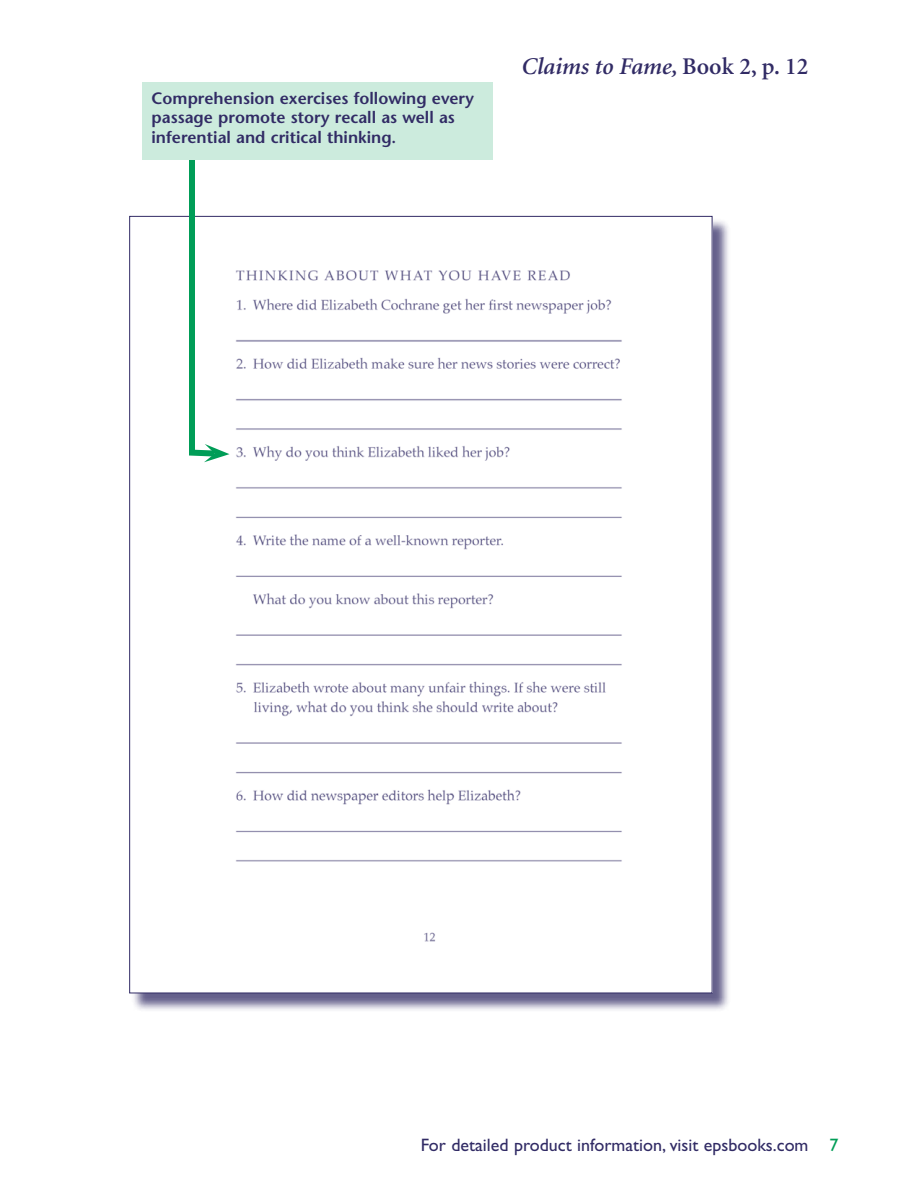
<style>
.page{position:relative;width:918px;height:1188px;background:#fff}
.page>*{position:absolute;margin:0;border:0;box-sizing:border-box;transform-origin:0 0}
.t1{font:italic 600 24px "Minion";color:#312b65}
.t2{font:18px "Gill Sans";color:#312b65}
.t3{font:600 16.5px/19.8px "Stone Sans";color:#312b65}
.s1{font-style:normal}
.s2{color:#009d57}
</style>
<div class="page">
<div style="left:132px;top:218px;width:599px;height:794px;background:#312b65;opacity:.75"></div>
<img style="left:132px;top:218px;width:578px;height:773px">
<svg style="left:186px;top:160px;width:44px;height:302px"></svg>
<div style="left:143px;top:82px;width:350px;height:78px;background:#ccebdd"></div>
<p class="t3" style="left:152px;top:88px;width:324px">Comprehension exercises following every passage promote story recall as well as inferential and critical thinking.</p>
<h1 class="t1" style="left:521px;top:54px;width:289px">Claims to Fame, <span class="s1">Book 2, p. 12</span></h1>
<p class="t2" style="left:421px;top:1134px;width:419px">For detailed product information, visit epsbooks.com <span class="s2">7</span></p>
</div>
